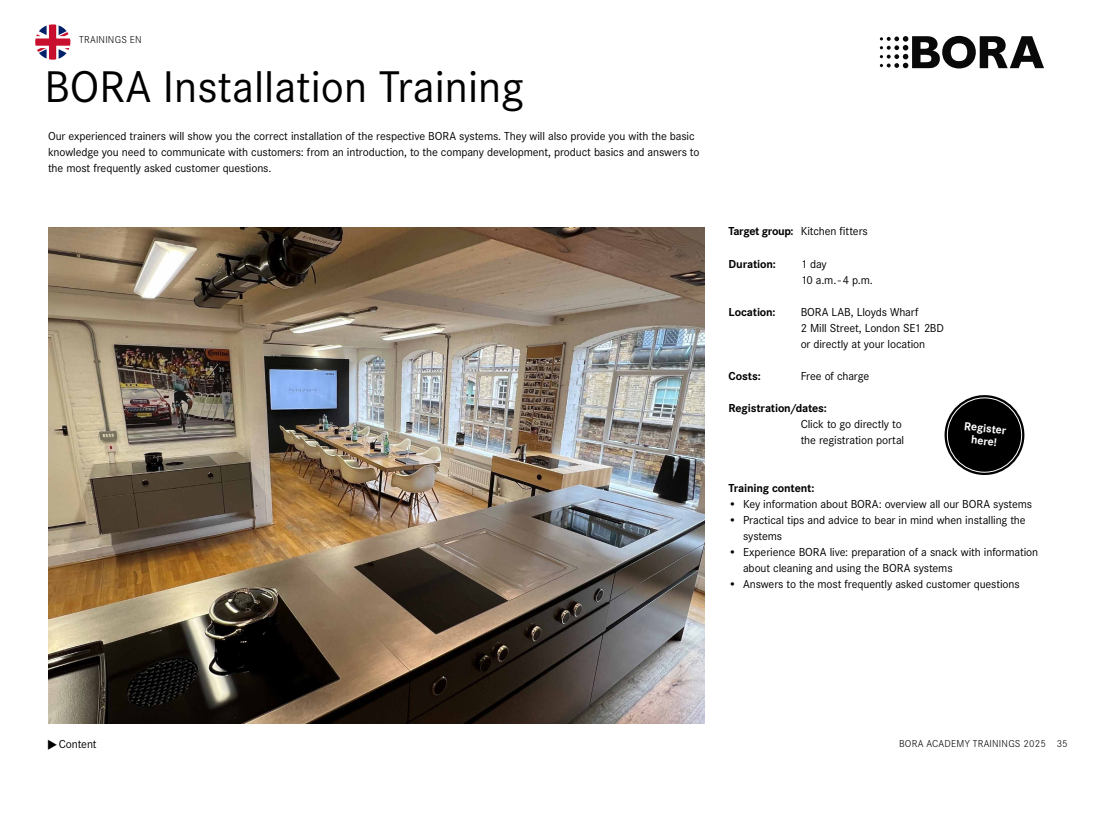
<style>
.page{position:relative;width:1093px;height:820px;background:#fff}
.page>*{position:absolute;margin:0;border:0;box-sizing:border-box;transform-origin:0 0}
.t1{font:46px "Corporate S";color:#000}
.t2{font:12px/16px "Corporate S";letter-spacing:-.01em;color:#000}
.t3{font:700 12px "Corporate S";letter-spacing:-.015em;color:#000}
.t4{font:700 12px/12.8px "Corporate S";color:#fff;text-align:center}
.t5{font:300 10.4px "Corporate S";letter-spacing:.02em;color:#000}
.s1{font-weight:700}
</style>
<div class="page">
<svg style="left:944px;top:395px;width:81px;height:80px"></svg>
<img style="left:48px;top:227px;width:657px;height:496px">
<img style="left:35px;top:24px;width:35px;height:36px;border-radius:18px">
<svg style="left:880px;top:36px;width:164px;height:32px"></svg>
<p class="t5" style="left:79px;top:33px;width:64px">TRAININGS EN</p>
<h1 class="t1" style="left:45px;top:56px;width:480px">BORA Installation Training</h1>
<p class="t2" style="left:48px;top:128px;width:653px">Our experienced trainers will show you the correct installation of the respective BORA systems. They will also provide you with the basic knowledge you need to communicate with customers: from an introduction, to the company development, product basics and answers to the most frequently asked customer questions.</p>
<p class="t2" style="left:729px;top:223px;width:141px"><span class="s1">Target group:</span> Kitchen fitters</p>
<p class="t3" style="left:729px;top:255px;width:49px">Duration:</p>
<p class="t2" style="left:801px;top:255px;width:74px">1 day<br>10 a.m. - 4 p.m.</p>
<p class="t3" style="left:729px;top:303px;width:48px">Location:</p>
<p class="t2" style="left:801px;top:303px;width:145px">BORA LAB, Lloyds Wharf<br>2 Mill Street, London SE1 2BD or directly at your location</p>
<p class="t3" style="left:729px;top:367px;width:34px">Costs:</p>
<p class="t2" style="left:801px;top:367px;width:70px">Free of charge</p>
<p class="t3" style="left:729px;top:399px;width:100px">Registration/dates:</p>
<p class="t2" style="left:801px;top:415px;width:105px">Click to go directly to the registration portal</p>
<p class="t3" style="left:729px;top:479px;width:87px">Training content:</p>
<p class="t2" style="left:729px;top:495px;width:305px">• Key information about BORA: overview all our BORA systems</p>
<p class="t2" style="left:743px;top:511px;width:284px;text-indent:-14px">• Practical tips and advice to bear in mind when installing the systems</p>
<p class="t2" style="left:743px;top:543px;width:297px;text-indent:-14px">• Experience BORA live: preparation of a snack with information about cleaning and using the BORA systems</p>
<p class="t2" style="left:729px;top:575px;width:293px">• Answers to the most frequently asked customer questions</p>
<p class="t4" style="left:965px;top:419px;width:44px;rotate:6deg">Register here!</p>
<p class="t2" style="left:47px;top:735px;width:51px">◆Content</p>
<p class="t5" style="left:899px;top:736px;width:170px">BORA ACADEMY TRAININGS 2025 35</p>
</div>
